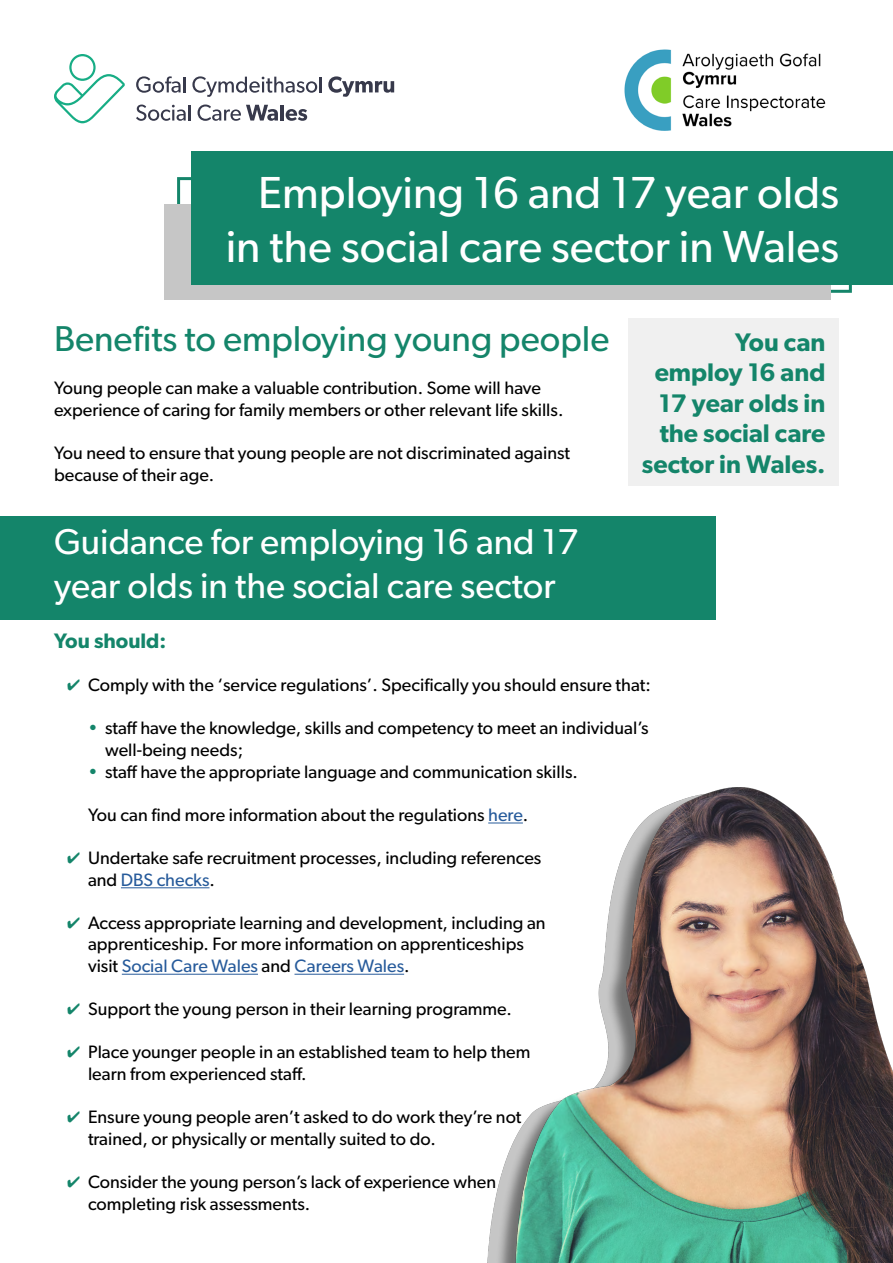
<style>
.page{position:relative;width:893px;height:1263px;background:#fff}
.page>*{position:absolute;margin:0;border:0;box-sizing:border-box;transform-origin:0 0}
.t1{font:45px/54px "Gibson";color:#fff;text-align:right}
.Subheading{font:36px "Gibson";color:#fff}
.Subheading-2{font:36px "Gibson";color:#14856a}
.Heading{font:600 25.5px/30.6px "Gibson";color:#14856a;text-align:right}
.t2{font:600 21px "Gibson";color:#14856a}
.t3{font:18px/21.6px "Gibson";color:#000}
.t4{font:18px "Gibson";color:#275b9b}
.s1{color:#14856a}
.s2{color:#275b9b}
.s3{color:#000}
</style>
<div class="page">
<svg style="left:136px;top:76px;width:45px;height:17px"></svg>
<hr style="left:183px;top:77px;width:3px;height:15px;background:#37394b">
<svg style="left:192px;top:76px;width:130px;height:21px"></svg>
<svg style="left:328px;top:76px;width:66px;height:21px"></svg>
<svg style="left:136px;top:105px;width:55px;height:16px"></svg>
<svg style="left:198px;top:105px;width:80px;height:16px"></svg>
<hr style="left:280px;top:105px;width:4px;height:16px;background:#37394b">
<svg style="left:286px;top:109px;width:21px;height:12px"></svg>
<svg style="left:54px;top:54px;width:71px;height:69px"></svg>
<img style="left:624px;top:49px;width:202px;height:82px">
<div style="left:628px;top:318px;width:211px;height:167px;background:#f0f0f0"></div>
<div style="left:164px;top:204px;width:667px;height:96px;background:#c6c6c6"></div>
<div style="left:0;top:517px;width:716px;height:103px;background:#14856a"></div>
<div style="left:191px;top:151px;width:702px;height:134px;background:#14856a"></div>
<div style="left:495px;top:789px;width:395px;height:474px;background:#000;opacity:.43"></div>
<img style="left:507px;top:787px;width:386px;height:476px">
<hr style="left:488px;top:822px;width:35px;height:1px;background:#275b9b">
<hr style="left:121px;top:887px;width:88px;height:1px;background:#275b9b">
<hr style="left:122px;top:974px;width:136px;height:1px;background:#275b9b">
<hr style="left:294px;top:974px;width:110px;height:1px;background:#275b9b">
<p class="t1" style="left:226px;top:165px;width:615px">Employing 16 and 17 year olds in the social care sector in Wales</p>
<h2 class="Subheading-2" style="left:54px;top:317px;width:557px">Benefits to employing young people</h2>
<p class="t3" style="left:54px;top:377px;width:511px">Young people can make a valuable contribution. Some will have experience of caring for family members or other relevant life skills.</p>
<p class="t3" style="left:54px;top:442px;width:518px">You need to ensure that young people are not discriminated against because of their age.</p>
<h1 class="Heading" style="left:735px;top:326px;width:92px">You can</h1>
<h1 class="Heading" style="left:642px;top:356px;width:185px">employ 16 and<br>17 year olds in the social care sector in Wales.</h1>
<h2 class="Subheading" style="left:54px;top:520px;width:526px">Guidance for employing 16 and 17</h2>
<h2 class="Subheading" style="left:54px;top:563px;width:503px">year olds in the social care sector</h2>
<p class="t2" style="left:54px;top:628px;width:114px">You should:</p>
<p class="t3" style="left:88px;top:674px;width:564px">Comply with the ‘service regulations’. Specifically you should ensure that:</p>
<p class="t3" style="left:105px;top:717px;width:545px;text-indent:-17px"><span class="s1">•</span> staff have the knowledge, skills and competency to meet an individual’s well-being needs;</p>
<p class="t3" style="left:88px;top:760px;width:491px"><span class="s1">•</span> staff have the appropriate language and communication skills.</p>
<p class="t3" style="left:88px;top:803px;width:442px">You can find more information about the regulations <span class="s2">here</span>.</p>
<p class="t3" style="left:88px;top:847px;width:455px">Undertake safe recruitment processes, including references</p>
<p class="t4" style="left:88px;top:868px;width:128px"><span class="s3">and</span> DBS checks<span class="s3">.</span></p>
<p class="t3" style="left:88px;top:911px;width:459px">Access appropriate learning and development, including an apprenticeship. For more information on apprenticeships visit <span class="s2">Social Care Wales</span> and <span class="s2">Careers Wales</span>.</p>
<p class="t3" style="left:88px;top:998px;width:426px">Support the young person in their learning programme.</p>
<p class="t3" style="left:88px;top:1041px;width:444px">Place younger people in an established team to help them learn from experienced staff.</p>
<p class="t3" style="left:88px;top:1106px;width:435px">Ensure young people aren’t asked to do work they’re not trained, or physically or mentally suited to do.</p>
<p class="t3" style="left:88px;top:1171px;width:410px">Consider the young person’s lack of experience when completing risk assessments.</p>
</div>
